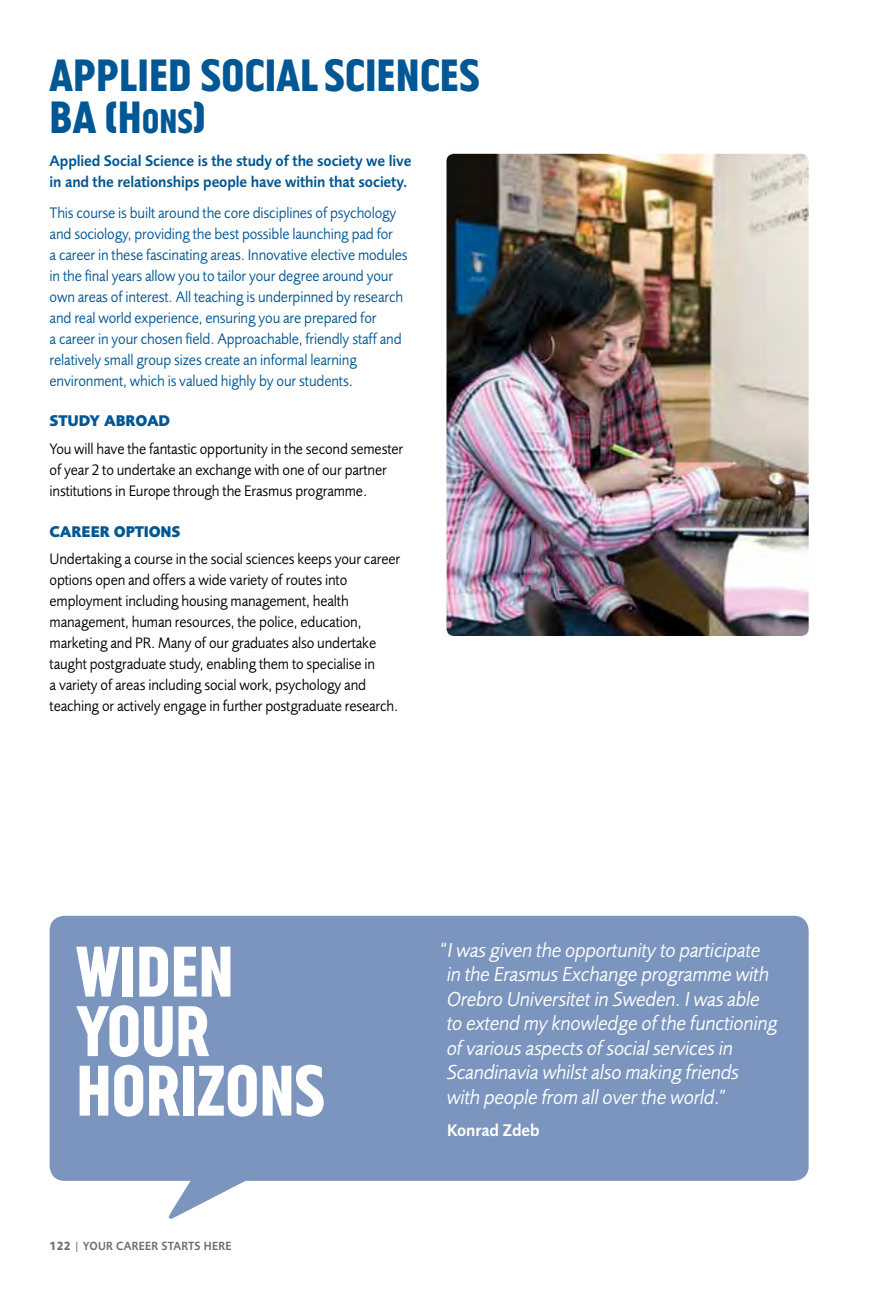
<style>
.page{position:relative;width:893px;height:1290px;background:#fff}
.page>*{position:absolute;margin:0;border:0;box-sizing:border-box;transform-origin:0 0}
.t1{font:66.5px/59.5px "Gordon";letter-spacing:-.01em;color:#fff;scale:.94 1}
.t2{font:42px/42px "Gordon";color:#005793}
.t3{font:italic 21px/24.5px "Foundry Sans";letter-spacing:-.01em;color:#fff;scale:.94 1}
.t4{font:600 17.5px "Foundry Sans";letter-spacing:-.01em;color:#fff;scale:.94 1}
.t5{font:15.75px/21px "Foundry Sans";letter-spacing:-.01em;color:#000;scale:.94 1}
.t6{font:15.75px/21px "Foundry Sans";letter-spacing:-.01em;color:#005793;scale:.94 1}
.t7{font:600 15.75px/21px "Foundry Sans";letter-spacing:-.01em;color:#005793;scale:.94 1}
.t8{font:800 15.75px "Foundry Sans";letter-spacing:-.01em;color:#005793;scale:.94 1}
.t9{font:600 12.25px "Foundry Sans";letter-spacing:.02em;color:#6d6e71;scale:.9 1}
.s1{font-size:31.5px}
.s2{font-weight:700}
</style>
<div class="page">
<img style="left:446px;top:154px;width:363px;height:482px">
<svg style="left:50px;top:916px;width:759px;height:303px;background:#8ba1c5"></svg>
<h2 class="t2" style="left:50px;top:54px;width:432px">APPLIED SOCIAL SCIENCES<br>BA (H<span class="s1">ONS</span>)</h2>
<p class="t7" style="left:50px;top:150px;width:386px">Applied Social Science is the study of the society we live in and the relationships people have within that society.</p>
<p class="t6" style="left:50px;top:202px;width:382px">This course is built around the core disciplines of psychology and sociology, providing the best possible launching pad for<br>a career in these fascinating areas. Innovative elective modules in the final years allow you to tailor your degree around your own areas of interest. All teaching is underpinned by research and real world experience, ensuring you are prepared for<br>a career in your chosen field. Approachable, friendly staff and relatively small group sizes create an informal learning environment, which is valued highly by our students.</p>
<p class="t8" style="left:50px;top:412px;width:13px">STUDY</p>
<p class="t8" style="left:104px;top:412px;width:39px">ABROAD</p>
<p class="t5" style="left:50px;top:438px;width:378px">You will have the fantastic opportunity in the second semester of year 2 to undertake an exchange with one of our partner institutions in Europe through the Erasmus programme.</p>
<p class="t8" style="left:50px;top:522px;width:72px">CA REE ROPTION</p>
<p class="t8" style="left:172px;top:522px;width:11px">S</p>
<p class="t5" style="left:50px;top:548px;width:374px">Undertaking a course in the social sciences keeps your career options open and offers a wide variety of routes into employment including housing management, health management, human resources, the police, education, marketing and PR. Many of our graduates also undertake taught postgraduate study, enabling them to specialise in<br>a variety of areas including social work, psychology and teaching or actively engage in further postgraduate research.</p>
<h1 class="t1" style="left:76px;top:942px;width:266px">WIDEN<br>YOUR<br>HORIZONS</h1>
<p class="t3" style="left:447px;top:937px;width:354px;text-indent:-7px">“ I was given the opportunity to participate in the Erasmus Exchange programme with Orebro Universitet in Sweden. I was able to extend my knowledge of the functioning of various aspects ofsocial services in Scandinavia whilst also making friends with people from all over the world.”</p>
<p class="t4" style="left:447px;top:1120px;width:100px">Konrad Zdeb</p>
<p class="t9" style="left:50px;top:1238px;width:204px"><span class="s2">122</span> | YOUR CAREER STARTS HERE</p>
</div>
